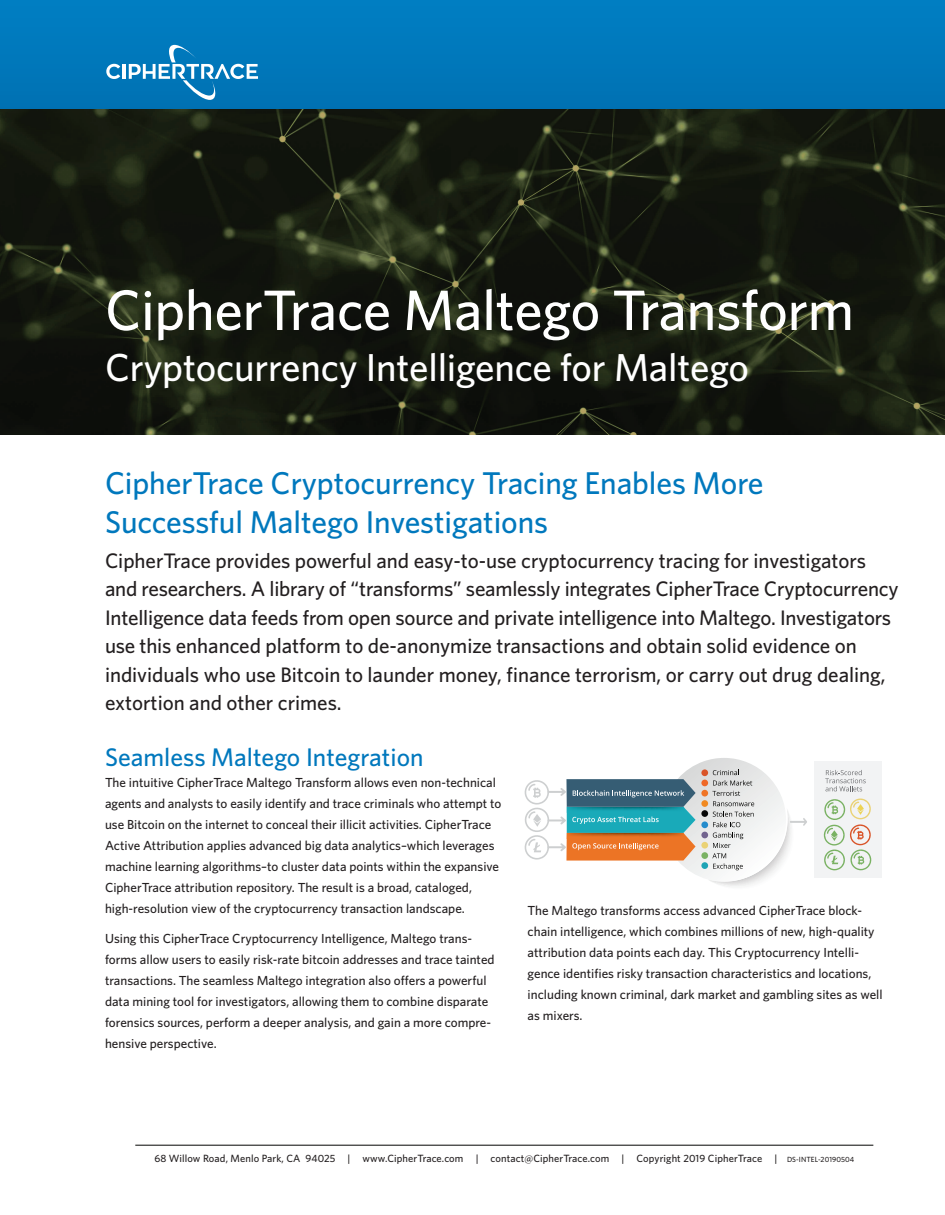
<style>
.page{position:relative;width:945px;height:1215px;background:#fff}
.page>*{position:absolute;margin:0;border:0;box-sizing:border-box;transform-origin:0 0}
.t1{font:500 57px "Whitney";letter-spacing:-.005em;color:#fff}
.t2{font:500 39px "Whitney";letter-spacing:-.005em;color:#fff}
.t3{font:500 31.5px/39px "Whitney";letter-spacing:-.005em;color:#0078bd}
.t4{font:500 25.5px "Whitney";color:#0078bd}
.t5{font:500 21px/28.5px "Whitney";letter-spacing:-.01em;color:#231f20}
.t6{font:500 13.2px/21px "Whitney";color:#231f20}
.t7{font:500 10.5px "Whitney";letter-spacing:.01em;color:#231f20}
.s1{font-size:7.5px}
</style>
<div class="page">
<img style="left:0;top:109px;width:945px;height:326px">
<div style="left:0;top:0;width:945px;height:109px;background:#0079bc"></div>
<svg style="left:106px;top:64px;width:14px;height:15px"></svg>
<hr style="left:123px;top:64px;width:3px;height:15px;background:#fff">
<svg style="left:129px;top:45px;width:129px;height:55px"></svg>
<hr style="left:135px;top:1145px;width:738px;height:1px;background:#040503">
<svg style="left:525px;top:758px;width:282px;height:129px"></svg>
<div style="left:814px;top:762px;width:67px;height:116px;background:#f2f3f4"></div>
<svg style="left:825px;top:770px;width:41px;height:21px"></svg>
<svg style="left:823px;top:798px;width:49px;height:72px"></svg>
<h1 class="t1" style="left:105px;top:276px;width:751px">CipherTrace Maltego Transform</h1>
<h2 class="t2" style="left:105px;top:344px;width:646px">Cryptocurrency Intelligence for Maltego</h2>
<h3 class="t3" style="left:105px;top:463px;width:660px">CipherTrace Cryptocurrency Tracing Enables More<br>Successful Maltego Investigations</h3>
<p class="t5" style="left:105px;top:546px;width:795px">CipherTrace provides powerful and easy-to-use cryptocurrency tracing for investigators and researchers. A library of “transforms” seamlessly integrates CipherTrace Cryptocurrency Intelligence data feeds from open source and private intelligence into Maltego. Investigators use this enhanced platform to de-anonymize transactions and obtain solid evidence on individuals who use Bitcoin to launder money, finance terrorism, or carry out drug dealing, extortion and other crimes.</p>
<h3 class="t4" style="left:105px;top:742px;width:320px">Seamless Maltego Integration</h3>
<p class="t6" style="left:105px;top:772px;width:398px">The intuitive CipherTrace Maltego Transform allows even non-technical agents and analysts to easily identify and trace criminals who attempt to use Bitcoin on the internet to conceal their illicit activities. CipherTrace Active Attribution applies advanced big data analytics–which leverages machine learning algorithms–to cluster data points within the expansive CipherTrace attribution repository. The result is a broad, cataloged, high-resolution view of the cryptocurrency transaction landscape.</p>
<p class="t6" style="left:105px;top:928px;width:391px">Using this CipherTrace Cryptocurrency Intelligence, Maltego trans&shy;forms allow users to easily risk-rate bitcoin addresses and trace tainted transactions. The seamless Maltego integration also offers a powerful data mining tool for investigators, allowing them to combine disparate forensics sources, perform a deeper analysis, and gain a more compre&shy;hensive perspective.</p>
<p class="t6" style="left:528px;top:900px;width:357px">The Maltego transforms access advanced CipherTrace block&shy;chain intelligence, which combines millions of new, high-quality attribution data points each day. This Cryptocurrency Intelli&shy;gence identifies risky transaction characteristics and locations, including known criminal, dark market and gambling sites as well as mixers.</p>
<p class="t7" style="left:154px;top:1152px;width:701px">68 Willow Road, Menlo Park, CA 94025 | www.CipherTrace.com | contact@CipherTrace.com | Copyright 2019 CipherTrace | <span class="s1">DS-INTEL-20190504</span></p>
</div>
